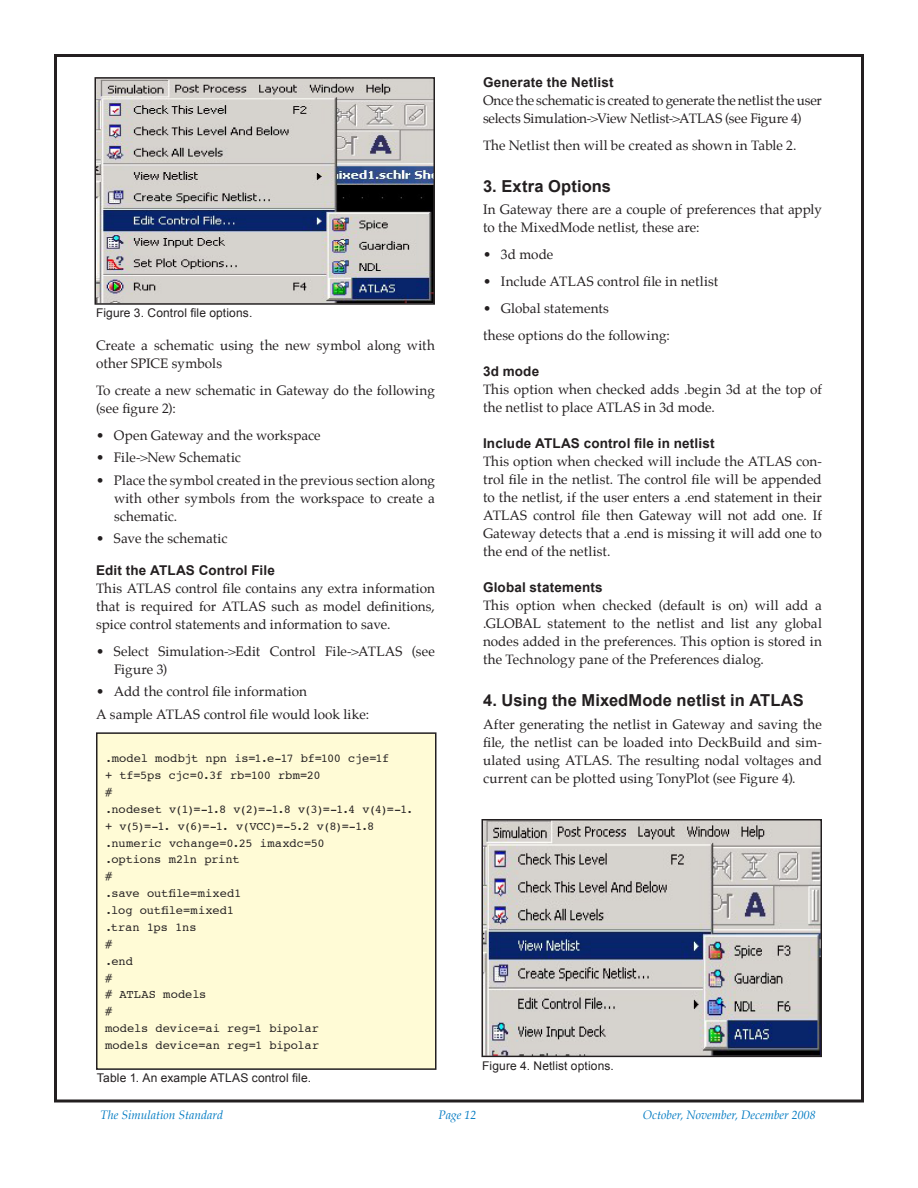
<style>
.page{position:relative;width:918px;height:1188px;background:#fff}
.page>*{position:absolute;margin:0;border:0;box-sizing:border-box;transform-origin:0 0}
.article_sub-heading{font:700 16.5px "Arial";letter-spacing:.005em;color:#231f20}
.body_text{font:13.5px/18px "Palatino";color:#231f20}
.bullet_item2{font:13.5px/18px "Palatino";letter-spacing:.005em;color:#231f20;text-align:justify}
.article_sub-heading2{font:700 13.5px "Arial";letter-spacing:.015em;color:#231f20}
.bullet_item{font:13.5px "Palatino";color:#231f20}
.gateway_table_text2{font:12px/16.8px "Courier";letter-spacing:-.005em;color:#231f20}
.figure_captions{font:12px "Arial";letter-spacing:.01em;color:#231f20}
.gateway_table_text2-2{font:12px/16.8px "Courier";letter-spacing:-.025em;color:#231f20}
.t1{font:italic 12px "Palatino";color:#007ac2}
</style>
<div class="page">
<img style="left:97px;top:80px;width:335px;height:222px">
<div style="left:94px;top:77px;width:341px;height:228px;border:2px solid #231f20"></div>
<div style="left:97px;top:733px;width:339px;height:336px;background:#fffbd6"></div>
<div style="left:96px;top:732px;width:340px;height:338px;border:2px solid #231f20"></div>
<img style="left:485px;top:822px;width:334px;height:232px">
<div style="left:482px;top:819px;width:340px;height:238px;border:2px solid #231f20"></div>
<p class="figure_captions" style="left:96px;top:305px;width:158px">Figure 3. Control file options.</p>
<p class="body_text" style="left:96px;top:336px;width:340px">Create a schematic using the new symbol along with other SPICE symbols</p>
<p class="body_text" style="left:96px;top:381px;width:340px">To create a new schematic in Gateway do the following (see figure 2):</p>
<p class="bullet_item2" style="left:96px;top:426px;width:226px">• Open Gateway and the workspace</p>
<p class="bullet_item2" style="left:96px;top:449px;width:146px">• File-&gt;New Schematic</p>
<p class="bullet_item2" style="left:114px;top:471px;width:323px;text-indent:-18px">• Place the symbol created in the previous section along with other symbols from the workspace to create a schematic.</p>
<p class="bullet_item2" style="left:96px;top:530px;width:133px">• Save the schematic</p>
<p class="article_sub-heading2" style="left:96px;top:561px;width:180px">Edit the ATLAS Control File</p>
<p class="body_text" style="left:96px;top:579px;width:340px;text-align:justify">This ATLAS control file contains any extra information that is required for ATLAS such as model definitions, spice control statements and information to save.</p>
<p class="bullet_item2" style="left:114px;top:642px;width:322px;text-indent:-18px">• Select Simulation-&gt;Edit Control File-&gt;ATLAS (see<br>Figure 3)</p>
<p class="bullet_item2" style="left:96px;top:683px;width:212px">• Add the control file information</p>
<p class="bullet_item2" style="left:96px;top:705px;width:275px">A sample ATLAS control file would look like:</p>
<p class="gateway_table_text2-2" style="left:105px;top:750px;width:286px">.model modbjt npn is=1.e-17 bf=100 cje=1f + tf=5ps cjc=0.3f rb=100 rbm=20</p>
<p class="gateway_table_text2" style="left:105px;top:783px;width:9px">#</p>
<p class="gateway_table_text2" style="left:105px;top:800px;width:310px">.nodeset v(1)=-1.8 v(2)=-1.8 v(3)=-1.4 v(4)=-1. + v(5)=-1. v(6)=-1. v(VCC)=-5.2 v(8)=-1.8</p>
<p class="gateway_table_text2" style="left:105px;top:834px;width:221px">.numeric vchange=0.25 imaxdc=50</p>
<p class="gateway_table_text2" style="left:105px;top:851px;width:136px">.options m2ln print</p>
<p class="gateway_table_text2" style="left:105px;top:868px;width:9px">#</p>
<p class="gateway_table_text2" style="left:105px;top:885px;width:138px">.save outfile=mixed1</p>
<p class="gateway_table_text2" style="left:105px;top:902px;width:131px">.log outfile=mixed1</p>
<p class="gateway_table_text2" style="left:105px;top:918px;width:93px">.tran 1ps 1ns</p>
<p class="gateway_table_text2" style="left:105px;top:935px;width:9px">#</p>
<p class="gateway_table_text2" style="left:105px;top:952px;width:30px">.end</p>
<p class="gateway_table_text2" style="left:105px;top:969px;width:9px">#</p>
<p class="gateway_table_text2" style="left:105px;top:986px;width:103px"># ATLAS models</p>
<p class="gateway_table_text2" style="left:105px;top:1003px;width:9px">#</p>
<p class="gateway_table_text2" style="left:105px;top:1020px;width:216px">models device=ai reg=1 bipolar</p>
<p class="gateway_table_text2" style="left:105px;top:1037px;width:216px">models device=an reg=1 bipolar</p>
<p class="figure_captions" style="left:97px;top:1070px;width:216px">Table 1. An example ATLAS control file.</p>
<p class="article_sub-heading2" style="left:483px;top:73px;width:132px">Generate the Netlist</p>
<p class="body_text" style="left:483px;top:91px;width:340px">Once the schematic is created to generate the netlist the user selects Simulation-&gt;View Netlist-&gt;ATLAS (see Figure 4)</p>
<p class="body_text" style="left:483px;top:136px;width:315px">The Netlist then will be created as shown in Table 2.</p>
<p class="article_sub-heading" style="left:483px;top:175px;width:130px">3. Extra Options</p>
<p class="body_text" style="left:483px;top:201px;width:340px">In Gateway there are a couple of preferences that apply to the MixedMode netlist, these are:</p>
<p class="bullet_item" style="left:483px;top:244px;width:72px">• 3d mode</p>
<p class="bullet_item" style="left:483px;top:271px;width:237px">• Include ATLAS control file in netlist</p>
<p class="bullet_item" style="left:483px;top:298px;width:127px">• Global statements</p>
<p class="body_text" style="left:483px;top:327px;width:188px">these options do the following:</p>
<p class="article_sub-heading2" style="left:483px;top:363px;width:58px">3d mode</p>
<p class="body_text" style="left:483px;top:381px;width:340px">This option when checked adds .begin 3d at the top of the netlist to place ATLAS in 3d mode.</p>
<p class="article_sub-heading2" style="left:483px;top:435px;width:233px">Include ATLAS control file in netlist</p>
<p class="body_text" style="left:483px;top:453px;width:341px;text-align:justify">This option when checked will include the ATLAS con&shy;trol file in the netlist. The control file will be appended to the netlist, if the user enters a .end statement in their ATLAS control file then Gateway will not add one. If Gateway detects that a .end is missing it will add one to the end of the netlist.</p>
<p class="article_sub-heading2" style="left:483px;top:579px;width:121px">Global statements</p>
<p class="body_text" style="left:483px;top:597px;width:340px;text-align:justify">This option when checked (default is on) will add a .GLOBAL statement to the netlist and list any global nodes added in the preferences. This option is stored in the Technology pane of the Preferences dialog.</p>
<p class="article_sub-heading" style="left:483px;top:690px;width:322px">4. Using the MixedMode netlist in ATLAS</p>
<p class="body_text" style="left:483px;top:715px;width:341px;text-align:justify">After generating the netlist in Gateway and saving the file, the netlist can be loaded into DeckBuild and sim&shy;ulated using ATLAS. The resulting nodal voltages and current can be plotted using TonyPlot (see Figure 4).</p>
<p class="figure_captions" style="left:482px;top:1058px;width:133px">Figure 4. Netlist options.</p>
<p class="t1" style="left:100px;top:1105px;width:124px">The Simulation Standard</p>
<p class="t1" style="left:438px;top:1105px;width:40px">Page 12</p>
<p class="t1" style="left:643px;top:1105px;width:175px">October, November, December 2008</p>
</div>
